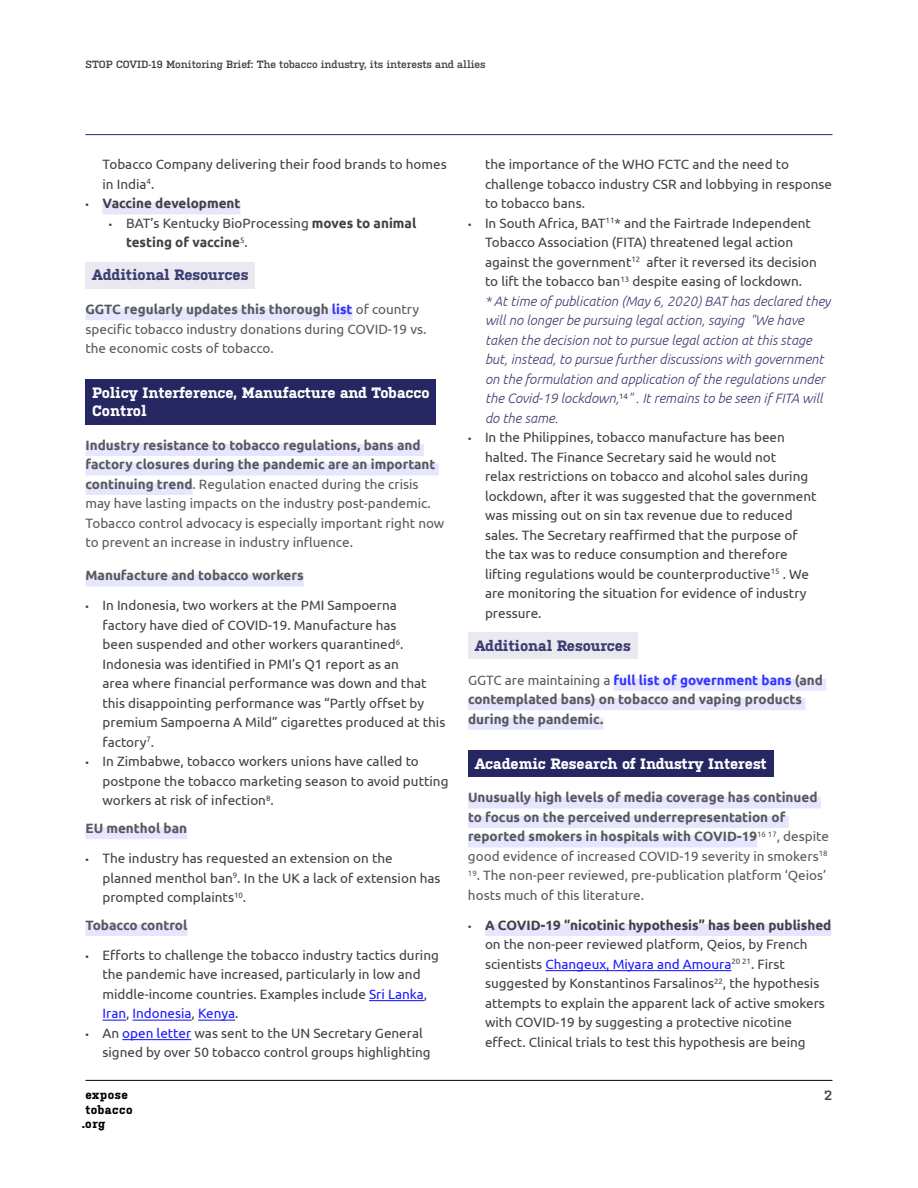
<style>
.page{position:relative;width:918px;height:1188px;background:#fff}
.page>*{position:absolute;margin:0;border:0;box-sizing:border-box;transform-origin:0 0}
.t1{font:700 15px/18px "Kulturista";color:#fff}
.t2{font:700 15px "Kulturista";color:#3c3d72}
.t3{font:13.5px/19.5px "Ubuntu";color:#414042}
.t4{font:italic 300 13.5px/19.5px "Ubuntu";color:#3c3d72}
.t5{font:13.5px/19.5px "Ubuntu";color:#58595b}
.t6{font:700 13.5px/19.5px "Ubuntu";color:#58595b}
.t7{font:700 13.5px/19.5px "Ubuntu";color:#414042}
.t8{font:600 13.5px "Kulturista";color:#414042}
.t9{font:700 12px/13.8px "Kulturista";letter-spacing:.04em;color:#000}
.t10{font:600 10.5px "Kulturista";color:#414042}
.s1{font-size:9px;color:#3c3d72}
.s2{font-weight:400}
.s3{font-weight:700}
.s4{font-weight:700;color:#33f}
.s5{font-weight:700;font-size:9px;color:#3c3d72}
.s6{color:#1a1aff}
.s7{font-weight:700;font-style:normal;font-size:9px}
.s8{font-weight:400;font-style:normal;color:#414042}
.s9{color:#33f}
</style>
<div class="page">
<hr style="left:86px;top:1080px;width:746px;height:1px;background:#000">
<hr style="left:86px;top:134px;width:746px;height:1px;background:#262762">
<div style="left:103px;top:202px;width:138px;height:12px;background:#e6e6ff"></div>
<div style="left:86px;top:262px;width:169px;height:27px;background:#e9e9ef"></div>
<div style="left:86px;top:308px;width:267px;height:12px;background:#e6e6ff"></div>
<div style="left:86px;top:380px;width:350px;height:45px;background:#262762"></div>
<div style="left:86px;top:444px;width:338px;height:12px;background:#e6e6ff"></div>
<div style="left:86px;top:463px;width:353px;height:12px;background:#e6e6ff"></div>
<div style="left:86px;top:483px;width:107px;height:12px;background:#e6e6ff"></div>
<div style="left:86px;top:574px;width:218px;height:12px;background:#e6e6ff"></div>
<div style="left:86px;top:827px;width:101px;height:12px;background:#e6e6ff"></div>
<div style="left:86px;top:924px;width:101px;height:12px;background:#e6e6ff"></div>
<hr style="left:369px;top:1000px;width:55px;height:1px;background:#1a1aff">
<svg style="left:103px;top:1020px;width:23px;height:1px"></svg>
<hr style="left:133px;top:1020px;width:59px;height:1px;background:#1a1aff">
<hr style="left:198px;top:1020px;width:37px;height:1px;background:#1a1aff">
<hr style="left:122px;top:1039px;width:69px;height:1px;background:#1a1aff">
<div style="left:468px;top:632px;width:170px;height:27px;background:#e9e9ef"></div>
<div style="left:614px;top:679px;width:212px;height:12px;background:#e6e6ff"></div>
<div style="left:468px;top:698px;width:337px;height:12px;background:#e6e6ff"></div>
<div style="left:468px;top:718px;width:135px;height:12px;background:#e6e6ff"></div>
<div style="left:468px;top:750px;width:306px;height:27px;background:#262762"></div>
<div style="left:468px;top:796px;width:353px;height:12px;background:#e6e6ff"></div>
<div style="left:468px;top:816px;width:321px;height:12px;background:#e6e6ff"></div>
<div style="left:468px;top:835px;width:289px;height:12px;background:#e6e6ff"></div>
<div style="left:485px;top:924px;width:346px;height:12px;background:#e6e6ff"></div>
<hr style="left:545px;top:970px;width:186px;height:1px;background:#1a1aff">
<p class="t10" style="left:86px;top:58px;width:402px">STOP COVID-19 Monitoring Brief: The tobacco industry, its interests and allies</p>
<p class="t3" style="left:103px;top:155px;width:346px">Tobacco Company delivering their food brands to homes in India<sup>4</sup>.</p>
<p class="t7" style="left:86px;top:194px;width:157px"><span class="s1">•</span> Vaccine development</p>
<p class="t7" style="left:126px;top:213px;width:292px;text-indent:-17px"><span class="s1">•</span> <span class="s2">BAT’s Kentucky BioProcessing</span> moves to animal testing of vaccine<sup>5</sup><span class="s2">.</span></p>
<p class="t2" style="left:92px;top:267px;width:158px">Additional Resources</p>
<p class="t5" style="left:86px;top:299px;width:342px"><span class="s3">GGTC regularly updates this thorough</span> <span class="s4">list</span> of country specific tobacco industry donations during COVID-19 vs. the economic costs of tobacco.</p>
<p class="t1" style="left:92px;top:384px;width:339px">Policy Interference, Manufacture and Tobacco<br>Control</p>
<p class="t5" style="left:86px;top:435px;width:360px"><span class="s3">Industry resistance to tobacco regulations, bans and factory closures during the pandemic are an important continuing trend</span>. Regulation enacted during the crisis may have lasting impacts on the industry post-pandemic.<br>Tobacco control advocacy is especially important right now to prevent an increase in industry influence.</p>
<p class="t6" style="left:86px;top:566px;width:220px">Manufacture and tobacco workers</p>
<p class="t3" style="left:103px;top:596px;width:344px;text-indent:-17px"><span class="s5">•</span> In Indonesia, two workers at the PMI Sampoerna<br>factory have died of COVID-19. Manufacture has<br>been suspended and other workers quarantined<sup>6</sup>.<br>Indonesia was identified in PMI’s Q1 report as an<br>area where financial performance was down and that this disappointing performance was “Partly offset by premium Sampoerna A Mild” cigarettes produced at this factory<sup>7</sup>.</p>
<p class="t3" style="left:103px;top:752px;width:347px;text-indent:-17px"><span class="s5">•</span> In Zimbabwe, tobacco workers unions have called to postpone the tobacco marketing season to avoid putting workers at risk of infection<sup>8</sup>.</p>
<p class="t6" style="left:86px;top:818px;width:103px">EU menthol ban</p>
<p class="t3" style="left:103px;top:848px;width:340px;text-indent:-17px"><span class="s5">•</span> The industry has requested an extension on the planned menthol ban<sup>9</sup>. In the UK a lack of extension has prompted complaints<sup>10</sup>.</p>
<p class="t6" style="left:86px;top:915px;width:103px">Tobacco control</p>
<p class="t3" style="left:103px;top:945px;width:338px;text-indent:-17px"><span class="s5">•</span> Efforts to challenge the tobacco industry tactics during the pandemic have increased, particularly in low and middle-income countries. Examples include <span class="s6">Sri Lanka</span>, <span class="s6">Iran</span>, <span class="s6">Indonesia</span>, <span class="s6">Kenya</span>.</p>
<p class="t3" style="left:103px;top:1023px;width:330px;text-indent:-17px"><span class="s5">•</span> An <span class="s6">open letter</span> was sent to the UN Secretary General signed by over 50 tobacco control groups highlighting</p>
<p class="t3" style="left:485px;top:155px;width:349px">the importance of the WHO FCTC and the need to challenge tobacco industry CSR and lobbying in response to tobacco bans.</p>
<p class="t4" style="left:485px;top:213px;width:347px;text-indent:-17px"><span class="s7">•</span> <span class="s8">In South Africa, BAT</span><sup>11</sup><span class="s8">* and the Fairtrade Independent Tobacco Association (FITA) threatened legal action against the government</span><sup>12</sup> <span class="s8">after it reversed its decision to lift the tobacco ban</span><sup>13</sup> <span class="s8">despite easing of lockdown.<br></span>* At time of publication (May 6, 2020) BAT has declared they will no longer be pursuing legal action, saying "We have taken the decision not to pursue legal action at this stage but, instead, to pursue further discussions with government on the formulation and application of the regulations under the Covid-19 lockdown,<sup>14</sup>" . It remains to be seen if FITA will do the same.</p>
<p class="t3" style="left:485px;top:428px;width:333px;text-indent:-17px"><span class="s5">•</span> In the Philippines, tobacco manufacture has been halted. The Finance Secretary said he would not<br>relax restrictions on tobacco and alcohol sales during lockdown, after it was suggested that the government was missing out on sin tax revenue due to reduced sales. The Secretary reaffirmed that the purpose of the tax was to reduce consumption and therefore lifting regulations would be counterproductive<sup>15</sup> . We are monitoring the situation for evidence of industry pressure.</p>
<p class="t2" style="left:475px;top:637px;width:158px">Additional Resources</p>
<p class="t6" style="left:468px;top:670px;width:356px"><span class="s2">GGTC are maintaining a</span> <span class="s9">full list of government bans</span> (and contemplated bans) on tobacco and vaping products during the pandemic.</p>
<p class="t1" style="left:475px;top:754px;width:294px">Academic Research of Industry Interest</p>
<p class="t6" style="left:468px;top:788px;width:362px">Unusually high levels of media coverage has continued to focus on the perceived underrepresentation of reported smokers in hospitals with COVID-19<sup>16</sup> <sup>17</sup><span class="s2">, despite good evidence of increased COVID-19 severity in smokers</span><sup>18</sup></p>
<p class="t5" style="left:468px;top:866px;width:360px"><sup>19</sup>. The non-peer reviewed, pre-publication platform ‘Qeios’ hosts much of this literature.</p>
<p class="t3" style="left:485px;top:915px;width:348px;text-indent:-17px"><span class="s5">•</span> <span class="s3">A COVID-19 “nicotinic hypothesis” has been published </span>on the non-peer reviewed platform, Qeios, by French scientists <span class="s6">Changeux, Miyara and Amoura</span><sup>20</sup> <sup>21</sup>. First suggested by Konstantinos Farsalinos<sup>22</sup>, the hypothesis attempts to explain the apparent lack of active smokers with COVID-19 by suggesting a protective nicotine effect. Clinical trials to test this hypothesis are being</p>
<p class="t9" style="left:86px;top:1088px;width:44px">expose</p>
<p class="t8" style="left:824px;top:1088px;width:10px">2</p>
<p class="t9" style="left:82px;top:1103px;width:52px;text-indent:4px">tobacco .org</p>
</div>
